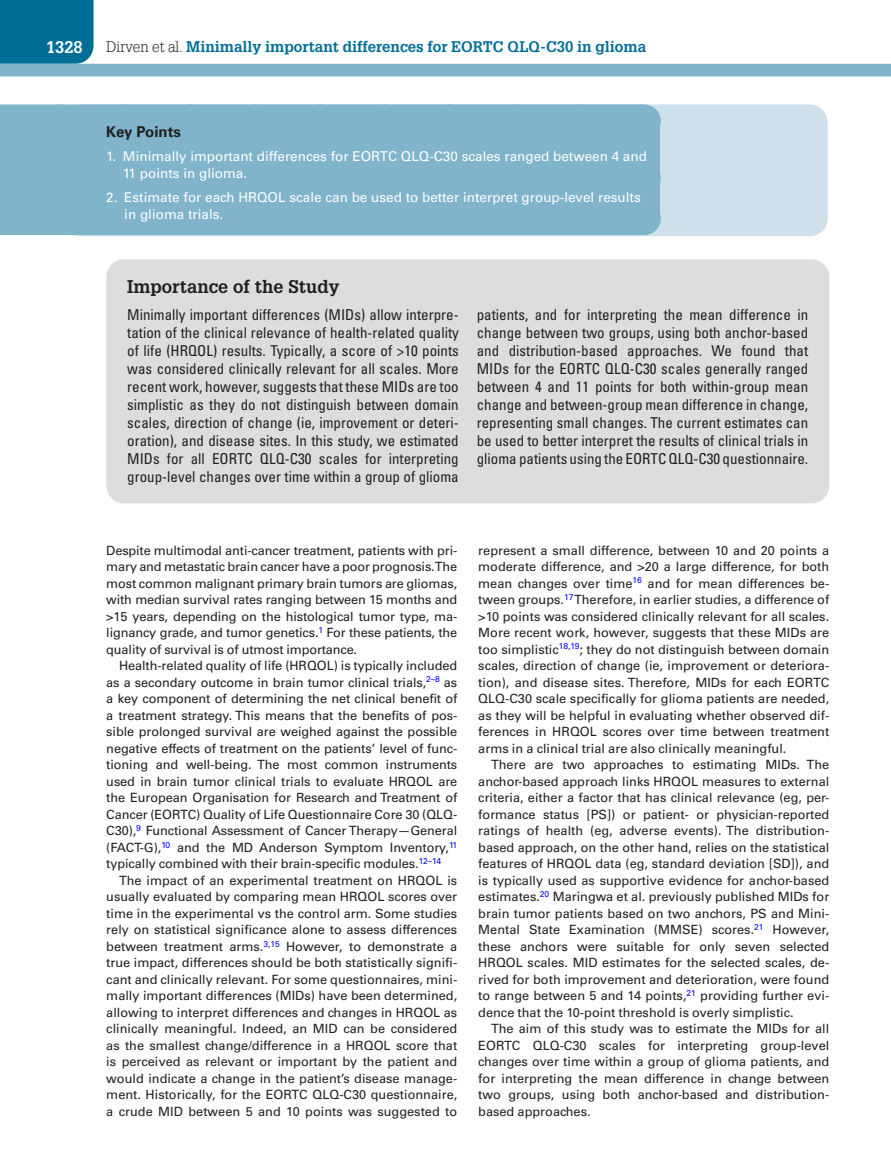
<style>
.page{position:relative;width:891px;height:1175px;background:#fff}
.page>*{position:absolute;margin:0;border:0;box-sizing:border-box;transform-origin:0 0}
.t1{font:700 18px "Glypha LT Std";color:#231f20}
.t2{font:700 16.5px "Glypha LT Std";color:#fff}
.t3{font:condensed 15px/18px "Univers LT Std";color:#231f20;text-align:justify}
.t4{font:700 15px "Glypha LT Std";color:#006e96}
.t5{font:700 15px "Univers LT Std";color:#231f20}
.t6{font:13.5px/16.5px "Univers LT Std";color:#fff}
.t7{font:12.75px/16.5px "Univers LT Std";color:#231f20;text-align:justify}
.s1{font-weight:300;color:#231f20}
</style>
<div class="page">
<div style="left:0;top:0;width:94px;height:64px;background:#006e96"></div>
<div style="left:0;top:64px;width:891px;height:12px;background:#7fb4ca"></div>
<div style="left:63px;top:104px;width:765px;height:132px;background:#cee0ea;border-radius:18px"></div>
<div style="left:0;top:122px;width:660px;height:35px;background:#7fb4ca"></div>
<div style="left:0;top:104px;width:643px;height:33px;background:#7fb4ca"></div>
<svg style="left:60px;top:104px;width:551px;height:1px"></svg>
<hr style="left:643px;top:104px;width:1px;height:33px;background:#7fb4ca">
<div style="left:0;top:138px;width:660px;height:44px;background:#7fb4ca"></div>
<div style="left:0;top:179px;width:660px;height:43px;background:#7fb4ca"></div>
<div style="left:0;top:202px;width:643px;height:33px;background:#7fb4ca"></div>
<hr style="left:643px;top:202px;width:1px;height:33px;background:#7fb4ca">
<div style="left:106px;top:259px;width:723px;height:244px;background:#dcdddf;border-radius:18px"></div>
<p class="t2" style="left:46px;top:37px;width:38px">1328</p>
<p class="t4" style="left:106px;top:37px;width:542px"><span class="s1">Dirven et al.</span> Minimally important differences for EORTC QLQ-C30 in glioma</p>
<p class="t5" style="left:106px;top:123px;width:76px">Key Points</p>
<p class="t6" style="left:123px;top:148px;width:526px;text-indent:-17px">1. Minimally important differences for EORTC QLQ-C30 scales ranged between 4 and<br>11 points in glioma.</p>
<p class="t6" style="left:124px;top:189px;width:518px;text-indent:-18px">2. Estimate for each HRQOL scale can be used to better interpret group-level results in glioma trials.</p>
<h1 class="t1" style="left:127px;top:275px;width:214px">Importance of the Study</h1>
<p class="t3" style="left:127px;top:305px;width:333px">Minimally important differences (MIDs) allow interpre&shy;tation of the clinical relevance of health-related quality of life (HRQOL) results. Typically, a score of &gt;10 points was considered clinically relevant for all scales. More recent work, however, suggests that these MIDs are too simplistic as they do not distinguish between domain scales, direction of change (ie, improvement or deteri&shy;oration), and disease sites. In this study, we estimated MIDs for all EORTC QLQ-C30 scales for interpreting group-level changes over time within a group of glioma</p>
<p class="t3" style="left:477px;top:305px;width:333px">patients, and for interpreting the mean difference in change between two groups, using both anchor-based and distribution-based approaches. We found that MIDs for the EORTC QLQ-C30 scales generally ranged between 4 and 11 points for both within-group mean change and between-group mean difference in change, representing small changes. The current estimates can be used to better interpret the results of clinical trials in glioma patients using the EORTC QLQ-C30 questionnaire.</p>
<p class="t7" style="left:106px;top:542px;width:353px">Despite multimodal anti-cancer treatment, patients with pri&shy;mary and metastatic brain cancer have a poor prognosis. The most common malignant primary brain tumors are gliomas, with median survival rates ranging between 15 months and &gt;15 years, depending on the histological tumor type, ma&shy;lignancy grade, and tumor genetics.<sup>1</sup> For these patients, the quality of survival is of utmost importance.</p>
<p class="t7" style="left:106px;top:657px;width:353px;text-indent:13px">Health-related quality of life (HRQOL) is typically included as a secondary outcome in brain tumor clinical trials,<sup>2–8</sup> as a key component of determining the net clinical benefit of a treatment strategy. This means that the benefits of pos&shy;sible prolonged survival are weighed against the possible negative effects of treatment on the patients’ level of func&shy;tioning and well-being. The most common instruments used in brain tumor clinical trials to evaluate HRQOL are the European Organisation for Research and Treatment of Cancer (EORTC) Quality of Life Questionnaire Core 30 (QLQ-C30),<sup>9</sup> Functional Assessment of Cancer Therapy—General (FACT-G),<sup>10</sup> and the MD Anderson Symptom Inventory,<sup>11 </sup>typically combined with their brain-specific modules.<sup>12–14</sup></p>
<p class="t7" style="left:106px;top:872px;width:353px;text-indent:13px">The impact of an experimental treatment on HRQOL is usually evaluated by comparing mean HRQOL scores over time in the experimental vs the control arm. Some studies rely on statistical significance alone to assess differences between treatment arms.<sup>3</sup><sup>,</sup><sup>15</sup> However, to demonstrate a true impact, differences should be both statistically signifi&shy;cant and clinically relevant. For some questionnaires, mini&shy;mally important differences (MIDs) have been determined, allowing to interpret differences and changes in HRQOL as clinically meaningful. Indeed, an MID can be considered as the smallest change/difference in a HRQOL score that is perceived as relevant or important by the patient and would indicate a change in the patient’s disease manage&shy;ment. Historically, for the EORTC QLQ-C30 questionnaire, a crude MID between 5 and 10 points was suggested to</p>
<p class="t7" style="left:478px;top:542px;width:353px">represent a small difference, between 10 and 20 points a moderate difference, and &gt;20 a large difference, for both mean changes over time<sup>16</sup> and for mean differences be&shy;tween groups.<sup>17</sup> Therefore, in earlier studies, a difference of &gt;10 points was considered clinically relevant for all scales.<br>More recent work, however, suggests that these MIDs are too simplistic<sup>18</sup><sup>,</sup><sup>19</sup>; they do not distinguish between domain scales, direction of change (ie, improvement or deteriora&shy;tion), and disease sites. Therefore, MIDs for each EORTC QLQ-C30 scale specifically for glioma patients are needed, as they will be helpful in evaluating whether observed dif&shy;ferences in HRQOL scores over time between treatment arms in a clinical trial are also clinically meaningful.</p>
<p class="t7" style="left:478px;top:756px;width:353px;text-indent:13px">There are two approaches to estimating MIDs. The anchor-based approach links HRQOL measures to external criteria, either a factor that has clinical relevance (eg, per&shy;formance status [PS]) or patient- or physician-reported ratings of health (eg, adverse events). The distribution&shy;based approach, on the other hand, relies on the statistical features of HRQOL data (eg, standard deviation [SD]), and is typically used as supportive evidence for anchor-based estimates.<sup>20</sup> Maringwa et al. previously published MIDs for brain tumor patients based on two anchors, PS and Mini-Mental State Examination (MMSE) scores.<sup>21</sup> However, these anchors were suitable for only seven selected HRQOL scales. MID estimates for the selected scales, de&shy;rived for both improvement and deterioration, were found to range between 5 and 14 points,<sup>21</sup> providing further evi&shy;dence that the 10-point threshold is overly simplistic.</p>
<p class="t7" style="left:478px;top:1020px;width:353px;text-indent:13px">The aim of this study was to estimate the MIDs for all EORTC QLQ-C30 scales for interpreting group-level changes over time within a group of glioma patients, and for interpreting the mean difference in change between two groups, using both anchor-based and distribution&shy;based approaches.</p>
</div>
